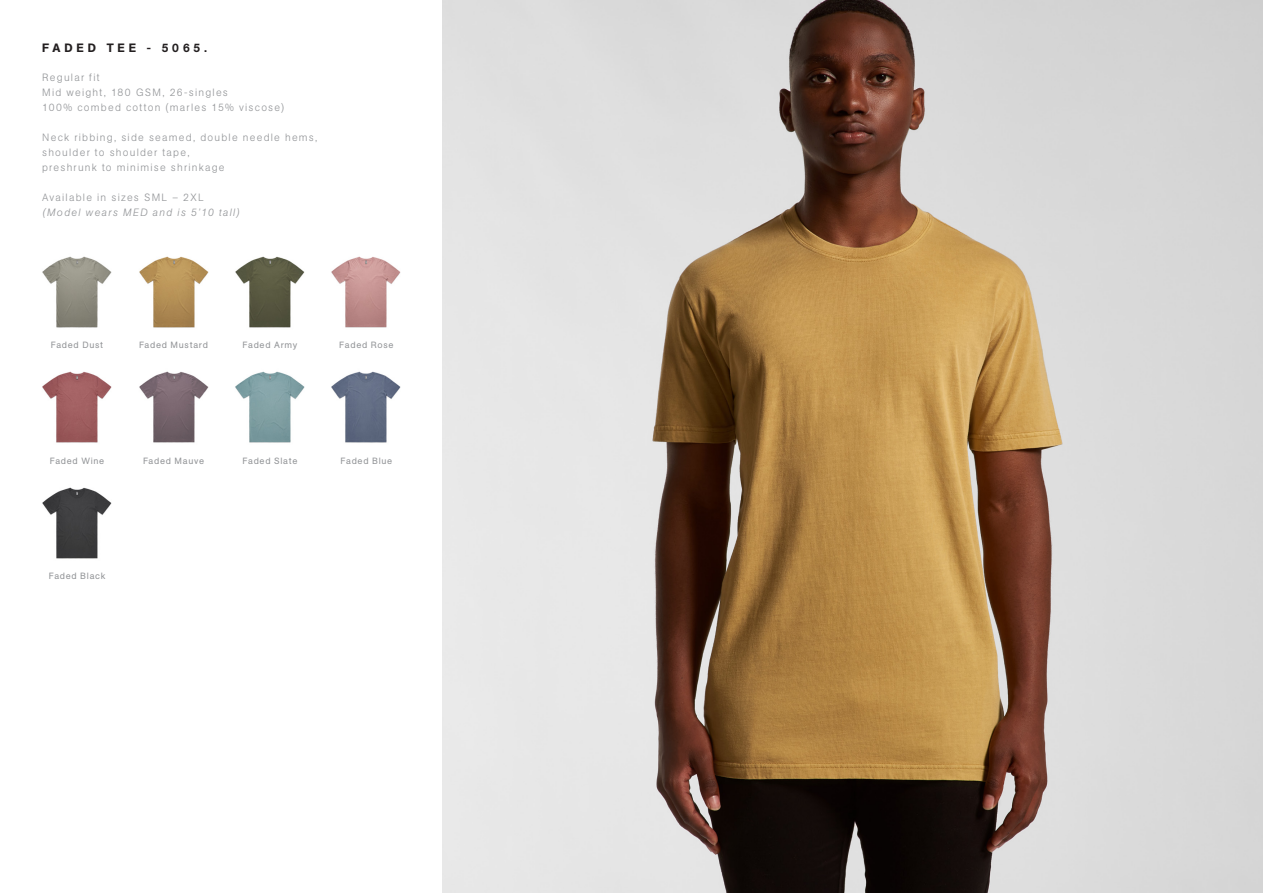
<style>
.page{position:relative;width:1263px;height:893px;background:#fff}
.page>*{position:absolute;margin:0;border:0;box-sizing:border-box;transform-origin:0 0}
.t1{font:500 12px "AG Book Pro";letter-spacing:.325em;color:#231f20}
.t2{font:300 10.5px/15px "AG Book Pro";letter-spacing:.115em;color:#939598}
.t3{font:italic 300 10.5px "AG Book Pro";letter-spacing:.125em;color:#939598}
.t4{font:9px "AG Book Pro";letter-spacing:.075em;color:#939598}
</style>
<div class="page">
<img style="left:442px;top:0;width:821px;height:893px">
<img style="left:235px;top:256px;width:70px;height:72px">
<img style="left:235px;top:371px;width:70px;height:72px">
<img style="left:331px;top:256px;width:70px;height:72px">
<img style="left:139px;top:256px;width:70px;height:72px">
<img style="left:139px;top:371px;width:70px;height:72px">
<img style="left:42px;top:487px;width:70px;height:72px">
<img style="left:42px;top:256px;width:70px;height:72px">
<img style="left:42px;top:371px;width:70px;height:72px">
<img style="left:331px;top:371px;width:70px;height:72px">
<p class="t1" style="left:42px;top:40px;width:167px">FADED TEE - 5065.</p>
<p class="t2" style="left:42px;top:69px;width:244px">Regular fit<br>Mid weight, 180 GSM, 26-singles<br>100% combed cotton (marles 15% viscose)</p>
<p class="t2" style="left:42px;top:129px;width:277px">Neck ribbing, side seamed, double needle hems, shoulder to shoulder tape,<br>preshrunk to minimise shrinkage</p>
<p class="t2" style="left:42px;top:190px;width:163px">Available in sizes SML – 2XL</p>
<p class="t3" style="left:42px;top:206px;width:199px">(Model wears MED and is 5’10 tall)</p>
<p class="t4" style="left:51px;top:339px;width:54px">Faded Dust</p>
<p class="t4" style="left:139px;top:339px;width:70px">Faded Mustard</p>
<p class="t4" style="left:339px;top:339px;width:56px">Faded Rose</p>
<p class="t4" style="left:243px;top:339px;width:56px">Faded Army</p>
<p class="t4" style="left:243px;top:455px;width:56px">Faded Slate</p>
<p class="t4" style="left:50px;top:455px;width:56px">Faded Wine</p>
<p class="t4" style="left:341px;top:455px;width:53px">Faded Blue</p>
<p class="t4" style="left:143px;top:455px;width:63px">Faded Mauve</p>
<p class="t4" style="left:49px;top:570px;width:58px">Faded Black</p>
</div>
